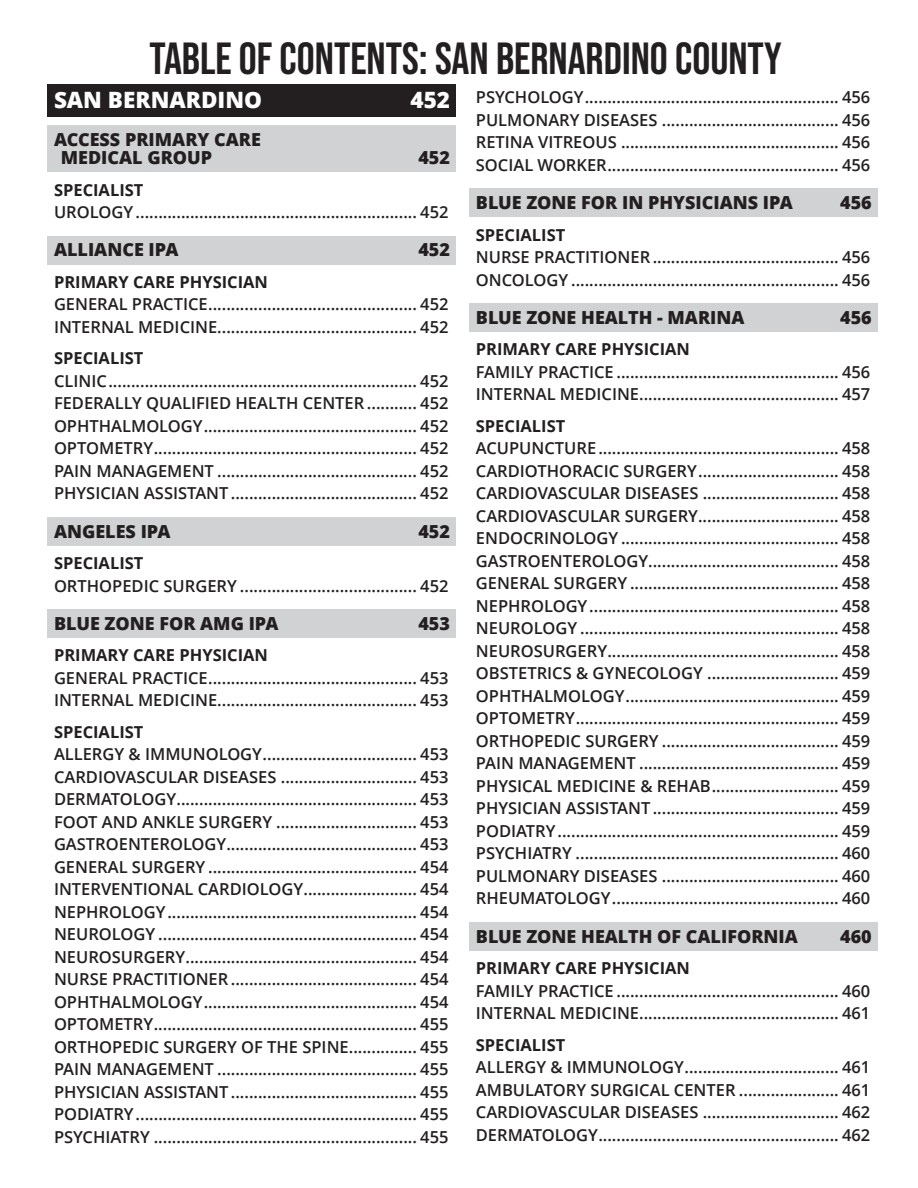
<style>
.page{position:relative;width:918px;height:1188px;background:#fff}
.page>*{position:absolute;margin:0;border:0;box-sizing:border-box;transform-origin:0 0}
.t1{font:700 45px "Bebas Neue Pro";color:#231f20}
.County_TABS_TOC{font:800 22.5px "Open Sans";color:#fff}
.t2{font:800 18px/18px "Open Sans";color:#231f20}
.t3{font:600 16.5px "Open Sans";color:#231f20}
.t4{font:700 16.5px "Open Sans";color:#231f20}
</style>
<div class="page">
<div style="left:47px;top:84px;width:409px;height:33px;background:#231f20"></div>
<div style="left:47px;top:126px;width:409px;height:46px;background:#d1d2d4"></div>
<div style="left:47px;top:236px;width:409px;height:28px;background:#d1d2d4"></div>
<div style="left:47px;top:517px;width:409px;height:29px;background:#d1d2d4"></div>
<div style="left:47px;top:609px;width:409px;height:29px;background:#d1d2d4"></div>
<div style="left:469px;top:189px;width:409px;height:28px;background:#d1d2d4"></div>
<div style="left:469px;top:303px;width:409px;height:29px;background:#d1d2d4"></div>
<div style="left:469px;top:922px;width:409px;height:28px;background:#d1d2d4"></div>
<h1 class="t1" style="left:150px;top:32px;width:634px">TABLE OF CONTENTS: SAN BERNARDINO COUNTY</h1>
<p class="County_TABS_TOC" style="left:54px;top:83px;width:210px">SAN BERNARDINO</p>
<p class="County_TABS_TOC" style="left:411px;top:83px;width:41px">452</p>
<p class="t2" style="left:61px;top:130px;width:202px;text-indent:-7px">ACCESS PRIMARY CARE<br>MEDICAL GROUP</p>
<p class="t3" style="left:476px;top:86px;width:396px">PSYCHOLOGY........................................................ 456</p>
<p class="t3" style="left:476px;top:109px;width:396px">PULMONARY DISEASES ....................................... 456</p>
<p class="t3" style="left:476px;top:131px;width:396px">RETINA VITREOUS ................................................ 456</p>
<p class="t3" style="left:476px;top:154px;width:396px">SOCIAL WORKER................................................... 456</p>
<p class="t2" style="left:476px;top:193px;width:318px">BLUE ZONE FOR IN PHYSICIANS IPA</p>
<p class="t2" style="left:840px;top:193px;width:33px">456</p>
<p class="t4" style="left:476px;top:223px;width:91px">SPECIALIST</p>
<p class="t3" style="left:476px;top:246px;width:396px">NURSE PRACTITIONER......................................... 456</p>
<p class="t3" style="left:476px;top:268px;width:396px">ONCOLOGY ........................................................... 456</p>
<p class="t2" style="left:476px;top:307px;width:270px">BLUE ZONE HEALTH - MARINA</p>
<p class="t2" style="left:840px;top:307px;width:33px">456</p>
<p class="t4" style="left:476px;top:338px;width:216px">PRIMARY CARE PHYSICIAN</p>
<p class="t3" style="left:476px;top:361px;width:396px">FAMILY PRACTICE ................................................. 456</p>
<p class="t3" style="left:476px;top:383px;width:396px">INTERNAL MEDICINE............................................ 457</p>
<p class="t4" style="left:476px;top:414px;width:91px">SPECIALIST</p>
<p class="t3" style="left:476px;top:437px;width:396px">ACUPUNCTURE..................................................... 458</p>
<p class="t3" style="left:476px;top:460px;width:396px">CARDIOTHORACIC SURGERY............................... 458</p>
<p class="t3" style="left:476px;top:482px;width:396px">CARDIOVASCULAR DISEASES .............................. 458</p>
<p class="t3" style="left:476px;top:505px;width:396px">CARDIOVASCULAR SURGERY............................... 458</p>
<p class="t3" style="left:476px;top:527px;width:396px">ENDOCRINOLOGY ................................................ 458</p>
<p class="t3" style="left:476px;top:550px;width:396px">GASTROENTEROLOGY.......................................... 458</p>
<p class="t3" style="left:476px;top:572px;width:396px">GENERAL SURGERY .............................................. 458</p>
<p class="t3" style="left:476px;top:595px;width:396px">NEPHROLOGY....................................................... 458</p>
<p class="t3" style="left:476px;top:617px;width:396px">NEUROLOGY ......................................................... 458</p>
<p class="t3" style="left:476px;top:640px;width:396px">NEUROSURGERY................................................... 458</p>
<p class="t3" style="left:476px;top:662px;width:396px">OBSTETRICS &amp; GYNECOLOGY ............................. 459</p>
<p class="t3" style="left:476px;top:685px;width:396px">OPHTHALMOLOGY............................................... 459</p>
<p class="t3" style="left:476px;top:707px;width:396px">OPTOMETRY.......................................................... 459</p>
<p class="t3" style="left:476px;top:730px;width:396px">ORTHOPEDIC SURGERY ....................................... 459</p>
<p class="t3" style="left:476px;top:752px;width:396px">PAIN MANAGEMENT ............................................ 459</p>
<p class="t3" style="left:476px;top:775px;width:396px">PHYSICAL MEDICINE &amp; REHAB............................ 459</p>
<p class="t3" style="left:476px;top:797px;width:396px">PHYSICIAN ASSISTANT ......................................... 459</p>
<p class="t3" style="left:476px;top:820px;width:396px">PODIATRY.............................................................. 459</p>
<p class="t3" style="left:476px;top:842px;width:396px">PSYCHIATRY .......................................................... 460</p>
<p class="t3" style="left:476px;top:865px;width:396px">PULMONARY DISEASES ....................................... 460</p>
<p class="t3" style="left:476px;top:887px;width:396px">RHEUMATOLOGY.................................................. 460</p>
<p class="t2" style="left:476px;top:926px;width:324px">BLUE ZONE HEALTH OF CALIFORNIA</p>
<p class="t2" style="left:840px;top:926px;width:33px">460</p>
<p class="t4" style="left:476px;top:956px;width:216px">PRIMARY CARE PHYSICIAN</p>
<p class="t3" style="left:476px;top:979px;width:396px">FAMILY PRACTICE ................................................. 460</p>
<p class="t3" style="left:476px;top:1002px;width:396px">INTERNAL MEDICINE............................................ 461</p>
<p class="t4" style="left:476px;top:1033px;width:91px">SPECIALIST</p>
<p class="t3" style="left:476px;top:1056px;width:396px">ALLERGY &amp; IMMUNOLOGY.................................. 461</p>
<p class="t3" style="left:476px;top:1078px;width:396px">AMBULATORY SURGICAL CENTER ...................... 461</p>
<p class="t3" style="left:476px;top:1101px;width:396px">CARDIOVASCULAR DISEASES .............................. 462</p>
<p class="t3" style="left:476px;top:1123px;width:396px">DERMATOLOGY..................................................... 462</p>
<p class="t2" style="left:418px;top:148px;width:33px">452</p>
<p class="t4" style="left:54px;top:178px;width:91px">SPECIALIST</p>
<p class="t3" style="left:54px;top:201px;width:396px">UROLOGY .............................................................. 452</p>
<p class="t2" style="left:54px;top:240px;width:126px">ALLIANCE IPA</p>
<p class="t2" style="left:418px;top:240px;width:33px">452</p>
<p class="t4" style="left:54px;top:270px;width:216px">PRIMARY CARE PHYSICIAN</p>
<p class="t3" style="left:54px;top:293px;width:396px">GENERAL PRACTICE.............................................. 452</p>
<p class="t3" style="left:54px;top:316px;width:396px">INTERNAL MEDICINE............................................ 452</p>
<p class="t4" style="left:54px;top:347px;width:91px">SPECIALIST</p>
<p class="t3" style="left:54px;top:370px;width:396px">CLINIC.................................................................... 452</p>
<p class="t3" style="left:54px;top:392px;width:396px">FEDERALLY QUALIFIED HEALTH CENTER ........... 452</p>
<p class="t3" style="left:54px;top:415px;width:396px">OPHTHALMOLOGY............................................... 452</p>
<p class="t3" style="left:54px;top:437px;width:396px">OPTOMETRY.......................................................... 452</p>
<p class="t3" style="left:54px;top:460px;width:396px">PAIN MANAGEMENT ............................................ 452</p>
<p class="t3" style="left:54px;top:482px;width:396px">PHYSICIAN ASSISTANT ......................................... 452</p>
<p class="t2" style="left:54px;top:521px;width:118px">ANGELES IPA</p>
<p class="t2" style="left:418px;top:521px;width:33px">452</p>
<p class="t4" style="left:54px;top:552px;width:91px">SPECIALIST</p>
<p class="t3" style="left:54px;top:574px;width:396px">ORTHOPEDIC SURGERY ....................................... 452</p>
<p class="t2" style="left:54px;top:613px;width:226px">BLUE ZONE FOR AMG IPA</p>
<p class="t2" style="left:418px;top:613px;width:33px">453</p>
<p class="t4" style="left:54px;top:644px;width:216px">PRIMARY CARE PHYSICIAN</p>
<p class="t3" style="left:54px;top:667px;width:396px">GENERAL PRACTICE.............................................. 453</p>
<p class="t3" style="left:54px;top:689px;width:396px">INTERNAL MEDICINE............................................ 453</p>
<p class="t4" style="left:54px;top:720px;width:91px">SPECIALIST</p>
<p class="t3" style="left:54px;top:743px;width:396px">ALLERGY &amp; IMMUNOLOGY.................................. 453</p>
<p class="t3" style="left:54px;top:766px;width:396px">CARDIOVASCULAR DISEASES .............................. 453</p>
<p class="t3" style="left:54px;top:788px;width:396px">DERMATOLOGY..................................................... 453</p>
<p class="t3" style="left:54px;top:811px;width:396px">FOOT AND ANKLE SURGERY ............................... 453</p>
<p class="t3" style="left:54px;top:833px;width:396px">GASTROENTEROLOGY.......................................... 453</p>
<p class="t3" style="left:54px;top:856px;width:396px">GENERAL SURGERY .............................................. 454</p>
<p class="t3" style="left:54px;top:878px;width:396px">INTERVENTIONAL CARDIOLOGY......................... 454</p>
<p class="t3" style="left:54px;top:901px;width:396px">NEPHROLOGY....................................................... 454</p>
<p class="t3" style="left:54px;top:923px;width:396px">NEUROLOGY ......................................................... 454</p>
<p class="t3" style="left:54px;top:946px;width:396px">NEUROSURGERY................................................... 454</p>
<p class="t3" style="left:54px;top:968px;width:396px">NURSE PRACTITIONER......................................... 454</p>
<p class="t3" style="left:54px;top:991px;width:396px">OPHTHALMOLOGY............................................... 454</p>
<p class="t3" style="left:54px;top:1013px;width:396px">OPTOMETRY.......................................................... 455</p>
<p class="t3" style="left:54px;top:1036px;width:396px">ORTHOPEDIC SURGERY OF THE SPINE............... 455</p>
<p class="t3" style="left:54px;top:1058px;width:396px">PAIN MANAGEMENT ............................................ 455</p>
<p class="t3" style="left:54px;top:1081px;width:396px">PHYSICIAN ASSISTANT ......................................... 455</p>
<p class="t3" style="left:54px;top:1103px;width:396px">PODIATRY.............................................................. 455</p>
<p class="t3" style="left:54px;top:1126px;width:396px">PSYCHIATRY .......................................................... 455</p>
</div>
